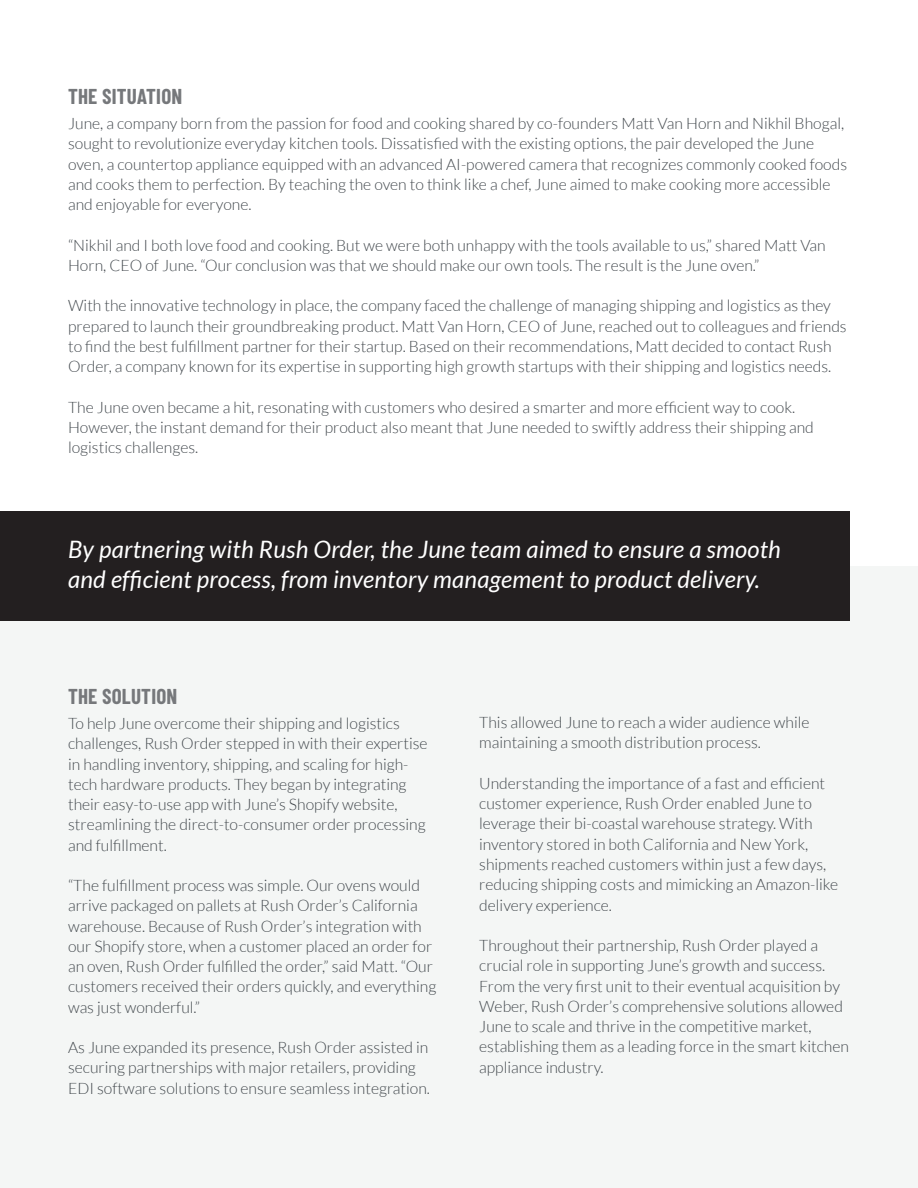
<style>
.page{position:relative;width:918px;height:1188px;background:#fff}
.page>*{position:absolute;margin:0;border:0;box-sizing:border-box;transform-origin:0 0}
.t1{font:italic 24px/30px "Lato";letter-spacing:.01em;color:#fff}
.t2{font:700 21px "Barlow Condensed";letter-spacing:.01em;color:#76787b}
.t3{font:300 15.75px/20.2px "Lato";color:#41474c}
</style>
<div class="page">
<div style="left:0;top:566px;width:918px;height:622px;background:#f4f6f5"></div>
<div style="left:0;top:512px;width:850px;height:109px;background:#231f20"></div>
<h2 class="t2" style="left:68px;top:83px;width:116px">THE SITUATION</h2>
<p class="t3" style="left:68px;top:113px;width:781px">June, a company born from the passion for food and cooking shared by co-founders Matt Van Horn and Nikhil Bhogal, sought to revolutionize everyday kitchen tools. Dissatisfied with the existing options, the pair developed the June oven, a countertop appliance equipped with an advanced AI-powered camera that recognizes commonly cooked foods and cooks them to perfection. By teaching the oven to think like a chef, June aimed to make cooking more accessible and enjoyable for everyone.</p>
<p class="t3" style="left:68px;top:235px;width:759px">“Nikhil and I both love food and cooking. But we were both unhappy with the tools available to us,” shared Matt Van<br>Horn, CEO of June. “Our conclusion was that we should make our own tools. The result is the June oven.”</p>
<p class="t3" style="left:68px;top:296px;width:780px">With the innovative technology in place, the company faced the challenge of managing shipping and logistics as they prepared to launch their groundbreaking product. Matt Van Horn, CEO of June, reached out to colleagues and friends to find the best fulfillment partner for their startup. Based on their recommendations, Matt decided to contact Rush Order, a company known for its expertise in supporting high growth startups with their shipping and logistics needs.</p>
<p class="t3" style="left:68px;top:397px;width:747px">The June oven became a hit, resonating with customers who desired a smarter and more efficient way to cook.<br>However, the instant demand for their product also meant that June needed to swiftly address their shipping and logistics challenges.</p>
<h1 class="t1" style="left:68px;top:535px;width:714px">By partnering with Rush Order, the June team aimed to ensure a smooth and efficient process, from inventory management to product delivery.</h1>
<h2 class="t2" style="left:68px;top:683px;width:111px">THE SOLUTION</h2>
<p class="t3" style="left:68px;top:713px;width:361px">To help June overcome their shipping and logistics challenges, Rush Order stepped in with their expertise in handling inventory, shipping, and scaling for high&shy;tech hardware products. They began by integrating their easy-to-use app with June’s Shopify website, streamlining the direct-to-consumer order processing and fulfillment.</p>
<p class="t3" style="left:68px;top:875px;width:370px">“The fulfillment process was simple. Our ovens would arrive packaged on pallets at Rush Order’s California warehouse. Because of Rush Order’s integration with our Shopify store, when a customer placed an order for an oven, Rush Order fulfilled the order,” said Matt. “Our customers received their orders quickly, and everything was just wonderful.”</p>
<p class="t3" style="left:68px;top:1037px;width:363px">As June expanded its presence, Rush Order assisted in securing partnerships with major retailers, providing<br>EDI software solutions to ensure seamless integration.</p>
<p class="t3" style="left:479px;top:713px;width:332px">This allowed June to reach a wider audience while maintaining a smooth distribution process.</p>
<p class="t3" style="left:479px;top:773px;width:361px">Understanding the importance of a fast and efficient customer experience, Rush Order enabled June to leverage their bi-coastal warehouse strategy. With inventory stored in both California and New York, shipments reached customers within just a few days, reducing shipping costs and mimicking an Amazon-like delivery experience.</p>
<p class="t3" style="left:479px;top:935px;width:371px">Throughout their partnership, Rush Order played a crucial role in supporting June’s growth and success.<br>From the very first unit to their eventual acquisition by Weber, Rush Order’s comprehensive solutions allowed June to scale and thrive in the competitive market, establishing them as a leading force in the smart kitchen appliance industry.</p>
</div>
